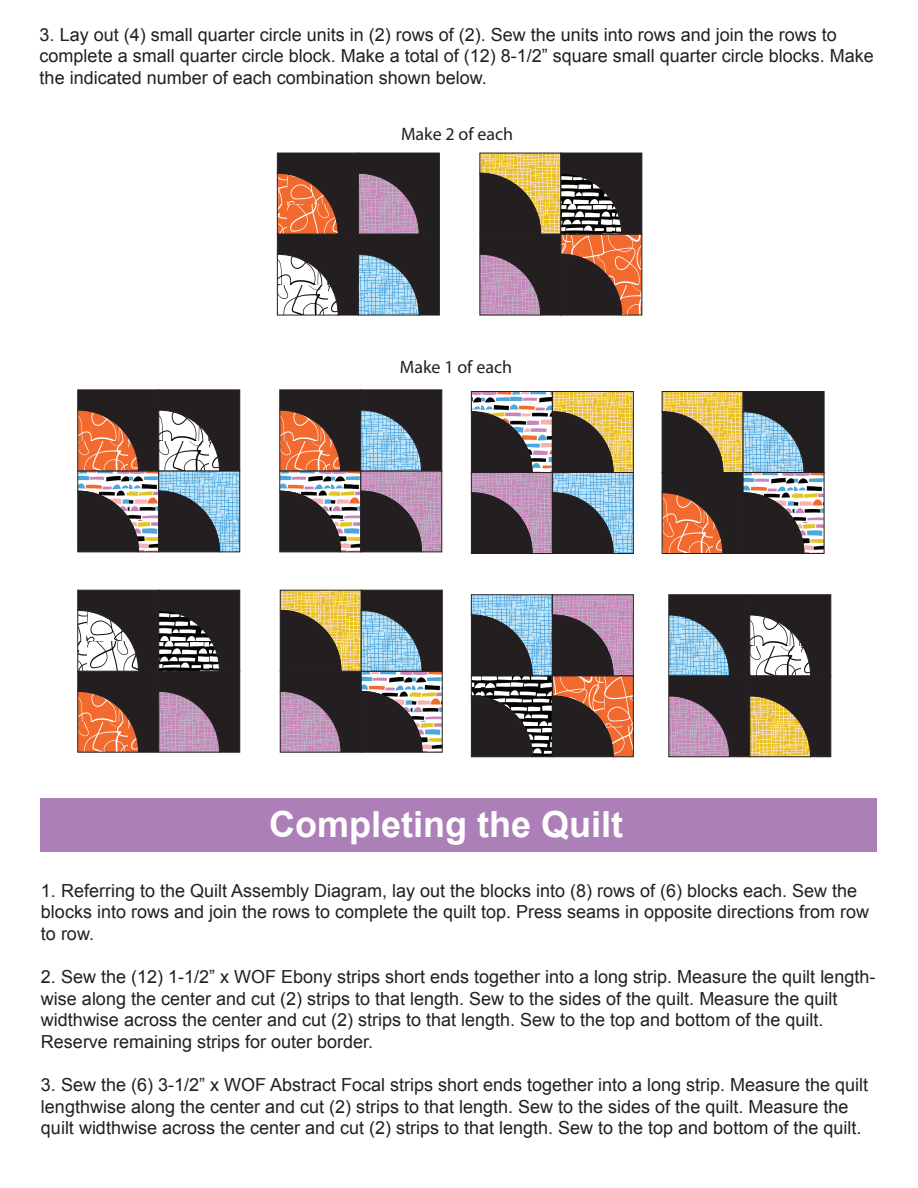
<style>
.page{position:relative;width:918px;height:1188px;background:#fff}
.page>*{position:absolute;margin:0;border:0;box-sizing:border-box;transform-origin:0 0}
.t1{font:700 36px "Arial";color:#fff}
.t2{font:18px/21.6px "Arial";color:#231f20}
.t3{font:18px "Myriad Pro";color:#231f20}
</style>
<div class="page">
<div style="left:40px;top:798px;width:837px;height:54px;background:#ad7fb8"></div>
<svg style="left:661px;top:391px;width:164px;height:163px"></svg>
<svg style="left:277px;top:152px;width:163px;height:164px"></svg>
<svg style="left:471px;top:391px;width:163px;height:163px"></svg>
<svg style="left:279px;top:389px;width:164px;height:164px"></svg>
<svg style="left:77px;top:589px;width:164px;height:164px"></svg>
<svg style="left:280px;top:589px;width:163px;height:164px"></svg>
<svg style="left:668px;top:594px;width:164px;height:164px"></svg>
<svg style="left:471px;top:594px;width:163px;height:164px"></svg>
<svg style="left:77px;top:389px;width:164px;height:164px"></svg>
<svg style="left:479px;top:152px;width:164px;height:164px"></svg>
<p class="t2" style="left:40px;top:24px;width:836px">3. Lay out (4) small quarter circle units in (2) rows of (2). Sew the units into rows and join the rows to complete a small quarter circle block. Make a total of (12) 8-1/2” square small quarter circle blocks. Make the indicated number of each combination shown below.</p>
<p class="t3" style="left:401px;top:123px;width:114px">Make 2 of each</p>
<p class="t3" style="left:400px;top:356px;width:114px">Make 1 of each</p>
<h1 class="t1" style="left:269px;top:801px;width:356px">Completing the Quilt</h1>
<p class="t2" style="left:41px;top:880px;width:830px">1. Referring to the Quilt Assembly Diagram, lay out the blocks into (8) rows of (6) blocks each. Sew the blocks into rows and join the rows to complete the quilt top. Press seams in opposite directions from row to row.</p>
<p class="t2" style="left:41px;top:966px;width:836px">2. Sew the (12) 1-1/2” x WOF Ebony strips short ends together into a long strip. Measure the quilt length&shy;wise along the center and cut (2) strips to that length. Sew to the sides of the quilt. Measure the quilt widthwise across the center and cut (2) strips to that length. Sew to the top and bottom of the quilt.<br>Reserve remaining strips for outer border.</p>
<p class="t2" style="left:41px;top:1074px;width:829px">3. Sew the (6) 3-1/2” x WOF Abstract Focal strips short ends together into a long strip. Measure the quilt lengthwise along the center and cut (2) strips to that length. Sew to the sides of the quilt. Measure the quilt widthwise across the center and cut (2) strips to that length. Sew to the top and bottom of the quilt.</p>
</div>
